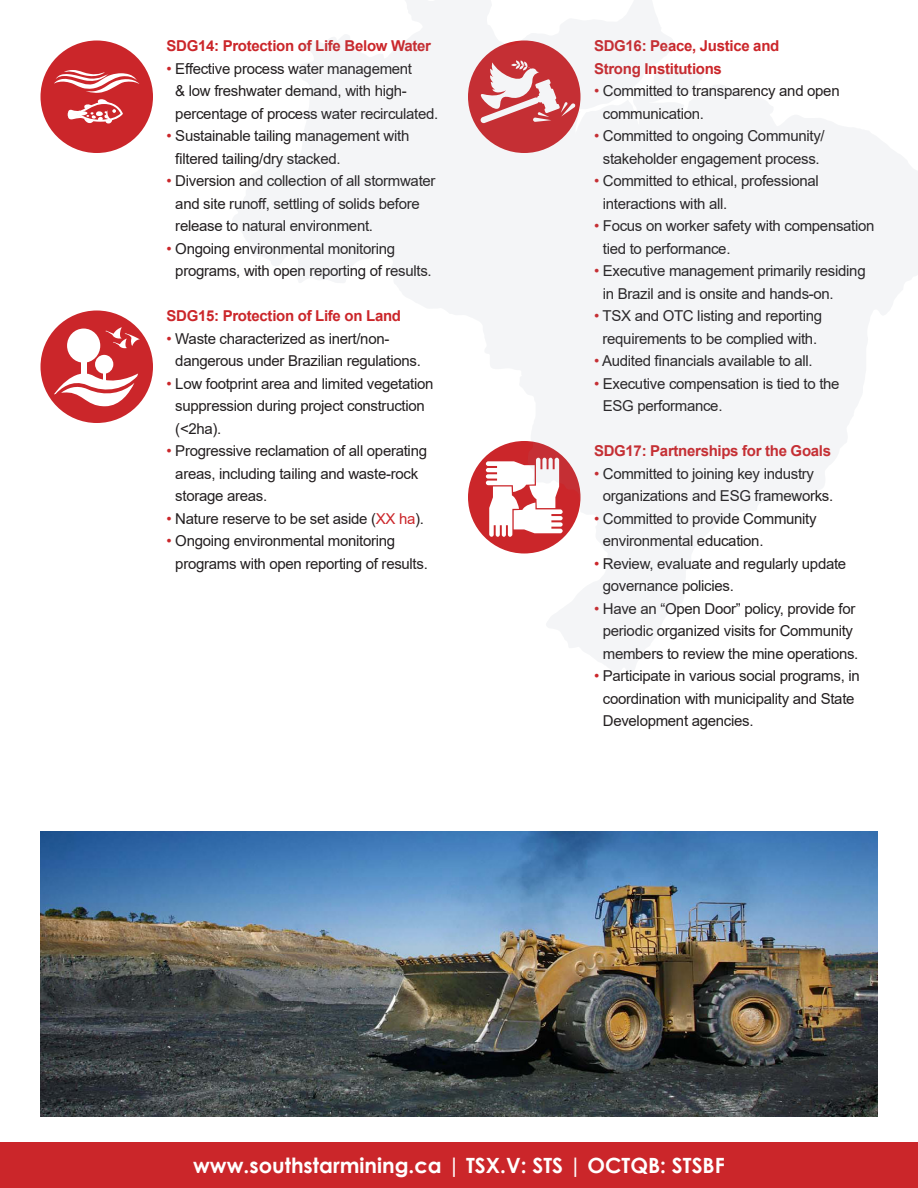
<style>
.page{position:relative;width:918px;height:1188px;background:#fff}
.page>*{position:absolute;margin:0;border:0;box-sizing:border-box;transform-origin:0 0}
.t1{font:700 21px "Century Gothic";color:#fff}
.t2{font:15px/22.5px "Arial";letter-spacing:-.02em;color:#231f20}
.t3{font:700 15px/22.5px "Arial";letter-spacing:-.02em;color:#cb262a}
.s1{color:#cb262a}
</style>
<div class="page">
<div style="left:40px;top:40px;width:113px;height:113px;background:#cb262a;border-radius:50%"></div>
<div style="left:40px;top:311px;width:113px;height:112px;background:#cb262a;border-radius:50%"></div>
<div style="left:0;top:1143px;width:918px;height:45px;background:#cb262a"></div>
<img style="left:40px;top:832px;width:837px;height:285px">
<svg style="left:54px;top:70px;width:86px;height:54px"></svg>
<div style="left:95px;top:355px;width:18px;height:19px;background:#fff;border-radius:50%"></div>
<div style="left:81px;top:357px;width:5px;height:23px;background:#fff"></div>
<svg style="left:54px;top:365px;width:84px;height:42px"></svg>
<div style="left:67px;top:329px;width:33px;height:34px;background:#fff;border-radius:50%"></div>
<svg style="left:105px;top:327px;width:35px;height:22px"></svg>
<svg style="left:233px;top:0;width:685px;height:674px;fill:#f4f5f7"></svg>
<p class="t3" style="left:167px;top:35px;width:266px">SDG14: Protection of Life Below Water</p>
<p class="t2" style="left:175px;top:57px;width:265px;text-indent:-9px"><span class="s1">•</span> Effective process water management<br>&amp; low freshwater demand, with high&shy;percentage of process water recirculated.</p>
<p class="t2" style="left:175px;top:125px;width:236px;text-indent:-9px"><span class="s1">•</span> Sustainable tailing management with filtered tailing/dry stacked.</p>
<p class="t2" style="left:175px;top:170px;width:262px;text-indent:-9px"><span class="s1">•</span> Diversion and collection of all stormwater and site runoff, settling of solids before release to natural environment.</p>
<p class="t2" style="left:175px;top:237px;width:258px;text-indent:-9px"><span class="s1">•</span> Ongoing environmental monitoring programs, with open reporting of results.</p>
<p class="t3" style="left:167px;top:305px;width:236px">SDG15: Protection of Life on Land</p>
<p class="t2" style="left:175px;top:327px;width:247px;text-indent:-9px"><span class="s1">•</span> Waste characterized as inert/non&shy;dangerous under Brazilian regulations.</p>
<p class="t2" style="left:175px;top:372px;width:260px;text-indent:-9px"><span class="s1">•</span> Low footprint area and limited vegetation suppression during project construction (&lt;2ha).</p>
<p class="t2" style="left:175px;top:440px;width:253px;text-indent:-9px"><span class="s1">•</span> Progressive reclamation of all operating areas, including tailing and waste-rock storage areas.</p>
<p class="t2" style="left:167px;top:507px;width:259px"><span class="s1">•</span> Nature reserve to be set aside (<span class="s1">XX ha</span>).</p>
<p class="t2" style="left:175px;top:530px;width:254px;text-indent:-9px"><span class="s1">•</span> Ongoing environmental monitoring programs with open reporting of results.</p>
<p class="t3" style="left:594px;top:35px;width:187px">SDG16: Peace, Justice and<br>Strong Institutions</p>
<p class="t2" style="left:603px;top:80px;width:238px;text-indent:-9px"><span class="s1">•</span> Committed to transparency and open communication.</p>
<p class="t2" style="left:594px;top:125px;width:232px;text-align:center"><span class="s1">•</span> Committed to ongoing Community/ stakeholder engagement process.</p>
<p class="t2" style="left:603px;top:170px;width:218px;text-indent:-9px"><span class="s1">•</span> Committed to ethical, professional interactions with all.</p>
<p class="t2" style="left:603px;top:215px;width:273px;text-indent:-9px"><span class="s1">•</span> Focus on worker safety with compensation tied to performance.</p>
<p class="t2" style="left:603px;top:260px;width:264px;text-indent:-9px"><span class="s1">•</span> Executive management primarily residing in Brazil and is onsite and hands-on.</p>
<p class="t2" style="left:594px;top:305px;width:230px;text-align:center"><span class="s1">•</span> TSX and OTC listing and reporting requirements to be complied with.</p>
<p class="t2" style="left:594px;top:350px;width:220px"><span class="s1">•</span> Audited financials available to all.</p>
<p class="t2" style="left:603px;top:372px;width:238px;text-indent:-9px"><span class="s1">•</span> Executive compensation is tied to the<br>ESG performance.</p>
<p class="t3" style="left:594px;top:440px;width:239px">SDG17: Partnerships for the Goals</p>
<p class="t2" style="left:603px;top:462px;width:232px;text-indent:-9px"><span class="s1">•</span> Committed to joining key industry organizations and ESG frameworks.</p>
<p class="t2" style="left:603px;top:507px;width:215px;text-indent:-9px"><span class="s1">•</span> Committed to provide Community environmental education.</p>
<p class="t2" style="left:603px;top:552px;width:245px;text-indent:-9px"><span class="s1">•</span> Review, evaluate and regularly update governance policies.</p>
<p class="t2" style="left:594px;top:597px;width:266px;text-align:center"><span class="s1">•</span> Have an “Open Door” policy, provide for periodic organized visits for Community members to review the mine operations.</p>
<p class="t2" style="left:603px;top:665px;width:258px;text-indent:-9px"><span class="s1">•</span> Participate in various social programs, in coordination with municipality and State<br>Development agencies.</p>
<p class="t1" style="left:193px;top:1150px;width:533px">www.southstarmining.ca | TSX.V: STS | OCTQB: STSBF</p>
</div>
